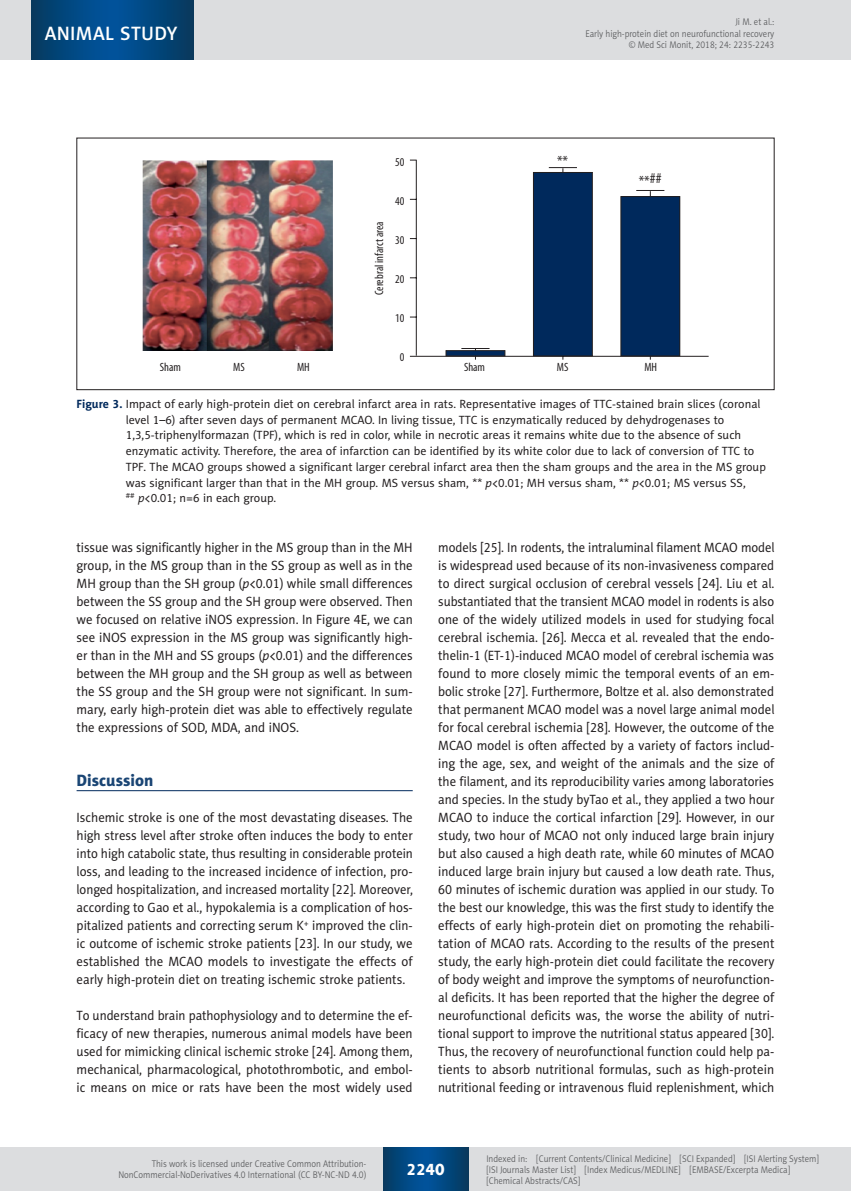
<style>
.page{position:relative;width:851px;height:1191px;background:#fff}
.page>*{position:absolute;margin:0;border:0;box-sizing:border-box;transform-origin:0 0}
.t1{font:19.5px "Naomi Sans EFN Medium";letter-spacing:.015em;color:#fff}
.MSM_Headline_1{font:16.5px "Naomi Sans EFN Heavy";color:#1a4574}
.t2{font:16.5px "Naomi Sans EFN Heavy";color:#fff}
.t3{font:condensed 15px "Myriad Pro";color:#231f20}
.MSM_Body{font:13.5px/18px "Naomi Sans EFN";color:#231f20;text-align:justify;scale:.94 1}
.MSM_Body-2{font:13.5px/18px "Naomi Sans EFN";color:#231f20;text-align:justify;scale:.95 1}
.MSM_Rycina_tytul{font:12px/15.8px "Naomi Sans EFN";color:#231f20}
.t4{font:condensed 12px "Myriad Pro";color:#231f20}
.t5{font:9.75px/11.2px "Naomi Sans EFN Light";color:#57585a;text-align:right;scale:.9 1}
.s1{font-weight:700;color:#00295c}
.s2{font-style:italic}
</style>
<div class="page">
<hr style="left:77px;top:790px;width:335px;height:1px;background:#00295c">
<img style="left:142px;top:161px;width:191px;height:190px">
<hr style="left:410px;top:356px;width:298px;height:1px;background:#231f20">
<hr style="left:416px;top:160px;width:1px;height:195px;background:#231f20">
<svg style="left:460px;top:167px;width:220px;height:193px"></svg>
<svg style="left:445px;top:350px;width:60px;height:6px"></svg>
<div style="left:77px;top:138px;width:697px;height:252px;border:1px solid #231f20"></div>
<div style="left:0;top:1148px;width:850px;height:43px;background:#dcdddf"></div>
<svg style="left:383px;top:1147px;width:85px;height:43px;background:#02477e"></svg>
<div style="left:0;top:0;width:850px;height:60px;background:#dcdddf"></div>
<hr style="left:850px;top:0;width:1px;height:60px;background:#dcdddf">
<svg style="left:32px;top:0;width:161px;height:60px;background:#02477f"></svg>
<h1 class="t1" style="left:45px;top:22px;width:134px">ANIMAL STUDY</h1>
<p class="t5" style="left:585px;top:16px;width:211px">Ji M. et al.:<br>Early high-protein diet on neurofunctional recovery © Med Sci Monit, 2018; 24: 2235-2243</p>
<p class="t3" style="left:557px;top:152px;width:13px">**</p>
<p class="t4" style="left:395px;top:155px;width:11px">50</p>
<p class="t4" style="left:395px;top:194px;width:11px">40</p>
<p class="t4" style="left:395px;top:233px;width:11px">30</p>
<p class="t4" style="left:395px;top:272px;width:11px">20</p>
<p class="t4" style="left:395px;top:311px;width:11px">10</p>
<p class="t4" style="left:400px;top:350px;width:6px">0</p>
<p class="t3" style="left:638px;top:171px;width:24px">**##</p>
<p class="t4" style="left:372px;top:295px;width:75px;rotate:-90deg">Cerebral infarct area</p>
<p class="t4" style="left:160px;top:360px;width:22px">Sham</p>
<p class="t4" style="left:233px;top:360px;width:13px">MS</p>
<p class="t4" style="left:297px;top:360px;width:14px">MH</p>
<p class="t4" style="left:464px;top:360px;width:22px">Sham</p>
<p class="t4" style="left:556px;top:360px;width:13px">MS</p>
<p class="t4" style="left:644px;top:360px;width:14px">MH</p>
<p class="MSM_Rycina_tytul" style="left:126px;top:396px;width:641px;text-indent:-49px"><span class="s1">Figure 3.</span> Impact of early high-protein diet on cerebral infarct area in rats. Representative images of TTC-stained brain slices (coronal level 1–6) after seven days of permanent MCAO. In living tissue, TTC is enzymatically reduced by dehydrogenases to 1,3,5-triphenylformazan (TPF), which is red in color, while in necrotic areas it remains white due to the absence of such enzymatic activity. Therefore, the area of infarction can be identified by its white color due to lack of conversion of TTC to TPF. The MCAO groups showed a significant larger cerebral infarct area then the sham groups and the area in the MS group was significant larger than that in the MH group. MS versus sham, ** <span class="s2">p</span>&lt;0.01; MH versus sham, ** <span class="s2">p</span>&lt;0.01; MS versus SS,<br><sup>##</sup> <span class="s2">p</span>&lt;0.01; n=6 in each group.</p>
<p class="MSM_Body" style="left:77px;top:538px;width:359px">tissue was significantly higher in the MS group than in the MH group, in the MS group than in the SS group as well as in the MH group than the SH group (<span class="s2">p</span>&lt;0.01) while small differences between the SS group and the SH group were observed. Then we focused on relative iNOS expression. In Figure 4E, we can see iNOS expression in the MS group was significantly high&shy;er than in the MH and SS groups (<span class="s2">p</span>&lt;0.01) and the differences between the MH group and the SH group as well as between the SS group and the SH group were not significant. In sum&shy;mary, early high-protein diet was able to effectively regulate the expressions of SOD, MDA, and iNOS.</p>
<p class="MSM_Headline_1" style="left:77px;top:770px;width:78px">Discussion</p>
<p class="MSM_Body-2" style="left:77px;top:808px;width:355px">Ischemic stroke is one of the most devastating diseases. The high stress level after stroke often induces the body to enter into high catabolic state, thus resulting in considerable protein loss, and leading to the increased incidence of infection, pro&shy;longed hospitalization, and increased mortality [22]. Moreover, according to Gao et al., hypokalemia is a complication of hos&shy;pitalized patients and correcting serum K<sup>+</sup> improved the clin&shy;ic outcome of ischemic stroke patients [23]. In our study, we established the MCAO models to investigate the effects of early high-protein diet on treating ischemic stroke patients.</p>
<p class="MSM_Body" style="left:77px;top:1006px;width:359px">To understand brain pathophysiology and to determine the ef&shy;ficacy of new therapies, numerous animal models have been used for mimicking clinical ischemic stroke [24]. Among them, mechanical, pharmacological, photothrombotic, and embol&shy;ic means on mice or rats have been the most widely used</p>
<p class="MSM_Body" style="left:438px;top:538px;width:359px">models [25]. In rodents, the intraluminal filament MCAO model is widespread used because of its non-invasiveness compared to direct surgical occlusion of cerebral vessels [24]. Liu et al. substantiated that the transient MCAO model in rodents is also one of the widely utilized models in used for studying focal cerebral ischemia. [26]. Mecca et al. revealed that the endo&shy;thelin-1 (ET-1)-induced MCAO model of cerebral ischemia was found to more closely mimic the temporal events of an em&shy;bolic stroke [27]. Furthermore, Boltze et al. also demonstrated that permanent MCAO model was a novel large animal model for focal cerebral ischemia [28]. However, the outcome of the MCAO model is often affected by a variety of factors includ&shy;ing the age, sex, and weight of the animals and the size of the filament, and its reproducibility varies among laboratories and species. In the study byTao et al., they applied a two hour MCAO to induce the cortical infarction [29]. However, in our study, two hour of MCAO not only induced large brain injury but also caused a high death rate, while 60 minutes of MCAO induced large brain injury but caused a low death rate. Thus, 60 minutes of ischemic duration was applied in our study. To the best our knowledge, this was the first study to identify the effects of early high-protein diet on promoting the rehabili&shy;tation of MCAO rats. According to the results of the present study, the early high-protein diet could facilitate the recovery of body weight and improve the symptoms of neurofunction&shy;al deficits. It has been reported that the higher the degree of neurofunctional deficits was, the worse the ability of nutri&shy;tional support to improve the nutritional status appeared [30].<br>Thus, the recovery of neurofunctional function could help pa&shy;tients to absorb nutritional formulas, such as high-protein nutritional feeding or intravenous fluid replenishment, which</p>
<p class="t5" style="left:118px;top:1158px;width:277px">This work is licensed under Creative Common Attribution-<br>NonCommercial-NoDerivatives 4.0 International (CC BY-NC-ND 4.0)</p>
<p class="t2" style="left:406px;top:1159px;width:40px">2240</p>
<p class="t5" style="left:486px;top:1152px;width:371px;text-align:left">Indexed in: [Current Contents/Clinical Medicine] [SCI Expanded] [ISI Alerting System] [ISI Journals Master List] [Index Medicus/MEDLINE] [EMBASE/Excerpta Medica] [Chemical Abstracts/CAS]</p>
</div>
